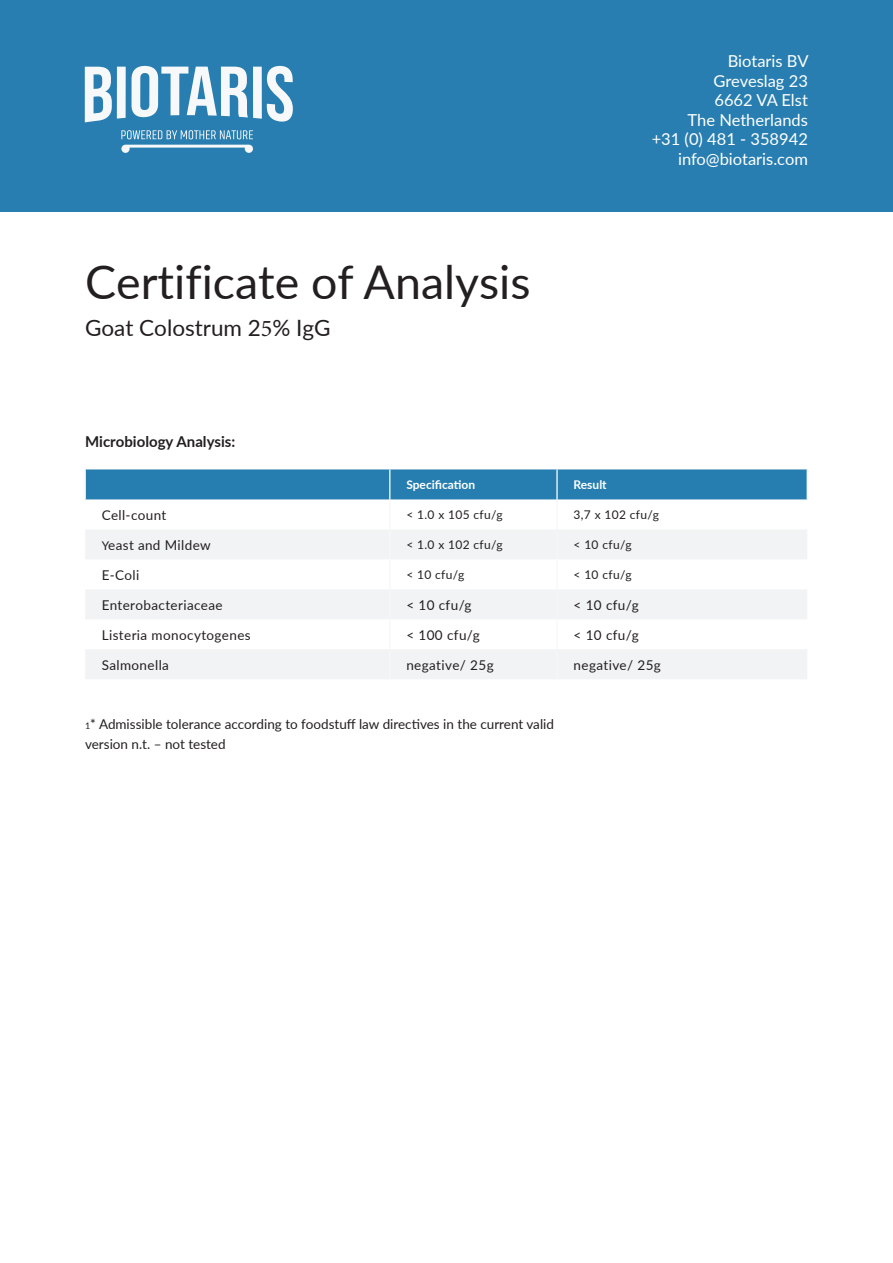
<style>
.page{position:relative;width:893px;height:1263px;background:#fff}
.page>*{position:absolute;margin:0;border:0;box-sizing:border-box;transform-origin:0 0}
.Title_35_pt{font:46.5px "Lato";color:#231f20}
.Title_35_pt-2{font:22.5px "Lato";color:#231f20}
.t1{font:16.5px/19.5px "Lato";color:#fff;text-align:right}
.Title_35_pt-3{font:700 15px "Lato";color:#231f20}
.Body_9_pt{font:13.5px "Lato";letter-spacing:.03em;color:#231f20}
.Heading_9_pt{font:13.5px "Lato";color:#231f20}
.Body_9_pt-2{font:12px "Lato";letter-spacing:.03em;color:#231f20}
.Header___Footer_9_pt{font:700 12px "Lato";color:#fff}
.s1{font-family:"Minion Pro";font-size:24px}
.s2{font-size:12px}
.s3{font-size:9px}
</style>
<div class="page">
<div style="left:0;top:0;width:893px;height:212px;background:#287eb0"></div>
<svg style="left:121px;top:130px;width:132px;height:9px"></svg>
<svg style="left:121px;top:145px;width:132px;height:8px"></svg>
<svg style="left:85px;top:66px;width:208px;height:57px"></svg>
<div style="left:86px;top:469px;width:721px;height:30px;background:#267eb0"></div>
<svg style="left:85px;top:530px;width:722px;height:149px;fill:#f2f3f4"></svg>
<hr style="left:85px;top:469px;width:1px;height:30px;background:#f7f7f8">
<hr style="left:389px;top:469px;width:1px;height:30px;background:#f7f7f8">
<hr style="left:556px;top:469px;width:2px;height:30px;background:#f7f7f8">
<hr style="left:807px;top:469px;width:1px;height:30px;background:#f7f7f8">
<hr style="left:389px;top:499px;width:1px;height:30px;background:#f7f7f8">
<hr style="left:556px;top:499px;width:2px;height:30px;background:#f7f7f8">
<hr style="left:389px;top:529px;width:1px;height:30px;background:#f7f7f8">
<hr style="left:556px;top:529px;width:2px;height:30px;background:#f7f7f8">
<hr style="left:389px;top:559px;width:1px;height:30px;background:#f7f7f8">
<hr style="left:389px;top:589px;width:1px;height:30px;background:#f7f7f8">
<hr style="left:389px;top:619px;width:1px;height:30px;background:#f7f7f8">
<hr style="left:389px;top:649px;width:1px;height:30px;background:#f7f7f8">
<hr style="left:556px;top:559px;width:2px;height:30px;background:#f7f7f8">
<hr style="left:556px;top:589px;width:2px;height:30px;background:#f7f7f8">
<hr style="left:556px;top:619px;width:2px;height:30px;background:#f7f7f8">
<hr style="left:556px;top:649px;width:2px;height:30px;background:#f7f7f8">
<p class="Title_35_pt" style="left:85px;top:249px;width:447px">Certificate of Analysis</p>
<p class="Title_35_pt-2" style="left:85px;top:312px;width:247px">Goat Colostrum 2<span class="s1">5</span>% IgG</p>
<p class="Title_35_pt-3" style="left:85px;top:431px;width:152px">Microbiology Analysis:</p>
<p class="Header___Footer_9_pt" style="left:406px;top:476px;width:70px">Specification</p>
<p class="Header___Footer_9_pt" style="left:574px;top:476px;width:35px">Result</p>
<p class="t1" style="left:652px;top:51px;width:158px">Biotaris BV<br>Greveslag 23<br>6662 VA Elst<br>The Netherlands<br>+31 (0) 481 - 358942 info@biotaris.com</p>
<p class="Body_9_pt" style="left:102px;top:506px;width:66px">Cell-count</p>
<p class="Body_9_pt-2" style="left:406px;top:506px;width:98px">&lt; 1.0 x 105 cfu/g</p>
<p class="Body_9_pt-2" style="left:574px;top:506px;width:87px">3,7 x 102 cfu/g</p>
<p class="Body_9_pt" style="left:102px;top:536px;width:111px"><span class="s2">Y</span>east and Mildew</p>
<p class="Body_9_pt-2" style="left:406px;top:536px;width:98px">&lt; 1.0 x 102 cfu/g</p>
<p class="Body_9_pt-2" style="left:574px;top:536px;width:60px">&lt; 10 cfu/g</p>
<p class="Body_9_pt" style="left:102px;top:566px;width:39px">E-Coli</p>
<p class="Body_9_pt-2" style="left:406px;top:566px;width:60px">&lt; 10 cfu/g</p>
<p class="Body_9_pt-2" style="left:574px;top:566px;width:60px">&lt; 10 cfu/g</p>
<p class="Body_9_pt" style="left:102px;top:595px;width:122px">Enterobacteriaceae</p>
<p class="Body_9_pt" style="left:406px;top:595px;width:67px">&lt; 10 cfu/g</p>
<p class="Body_9_pt" style="left:574px;top:595px;width:67px">&lt; 10 cfu/g</p>
<p class="Body_9_pt" style="left:102px;top:625px;width:151px">Listeria monocytogenes</p>
<p class="Body_9_pt" style="left:406px;top:625px;width:75px">&lt; 100 cfu/g</p>
<p class="Body_9_pt" style="left:574px;top:625px;width:67px">&lt; 10 cfu/g</p>
<p class="Body_9_pt" style="left:102px;top:655px;width:69px">Salmonella</p>
<p class="Body_9_pt" style="left:406px;top:655px;width:89px">negative/ 25g</p>
<p class="Body_9_pt" style="left:574px;top:655px;width:89px">negative/ 25g</p>
<p class="Heading_9_pt" style="left:85px;top:715px;width:470px"><span class="s3">1</span>* Admissible tolerance according to foodstuff law directives in the current valid</p>
<p class="Heading_9_pt" style="left:85px;top:734px;width:142px">version n.t. – not tested</p>
</div>
